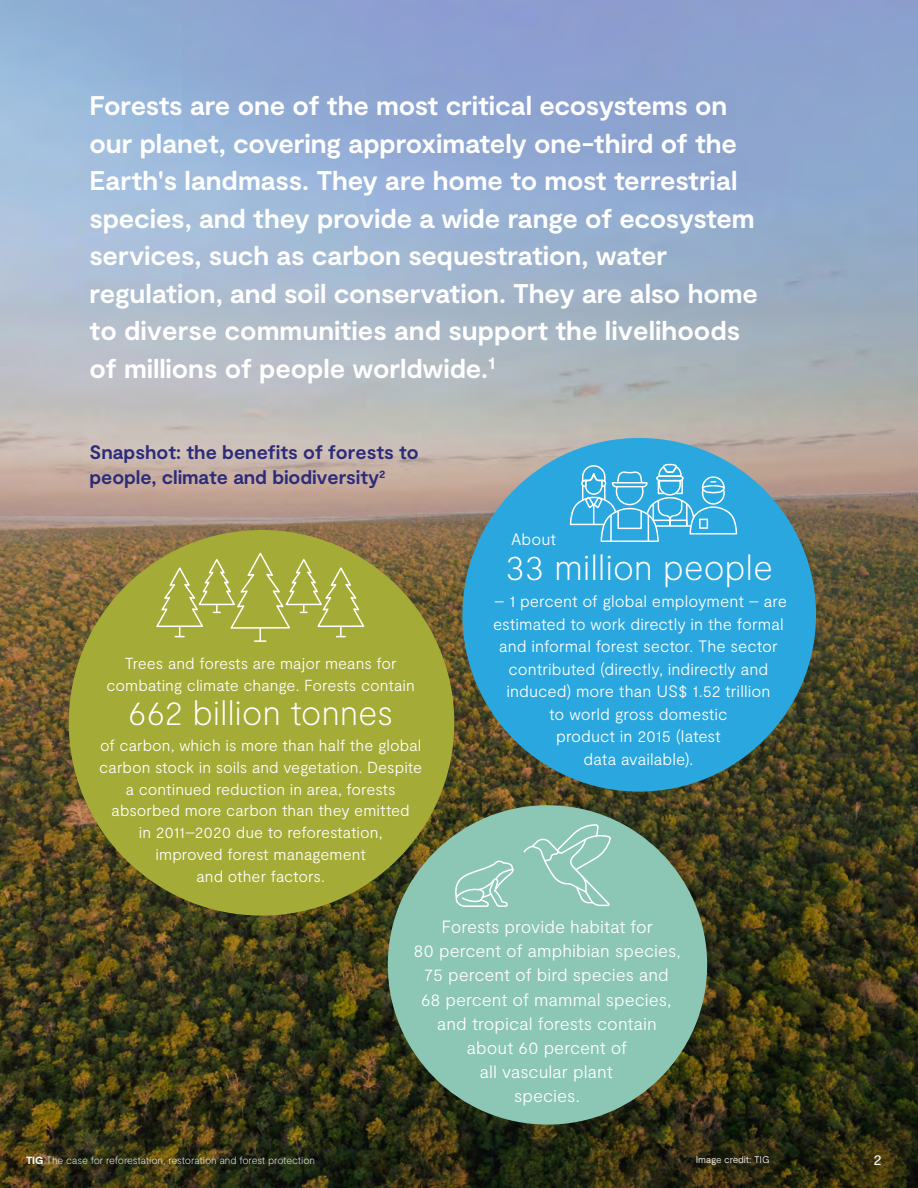
<style>
.page{position:relative;width:918px;height:1188px;background:#fff}
.page>*{position:absolute;margin:0;border:0;box-sizing:border-box;transform-origin:0 0}
.highlights{font:100 36px "Moderat";letter-spacing:-.01em;color:#fff}
.highlights-2{font:100 34.95px "Moderat";letter-spacing:-.01em;color:#fff}
.Figure_title{font:700 27px/37.5px "Moderat";letter-spacing:-.005em;color:#fff}
.Figure_title-2{font:700 19.5px/25.5px "Moderat";color:#2c2c79}
.highlights-3{font:300 17.7px/24.2px "Moderat";color:#fff;text-align:center}
.highlights-4{font:300 16.5px/22.5px "Moderat";color:#fff;text-align:center}
.highlights-5{font:300 16.05px/21.9px "Moderat";color:#fff;text-align:center}
.t1{font:15px "Moderat";color:#f3f7fb}
.t2{font:100 10.5px "Moderat";letter-spacing:-.01em;color:#f3f7fb}
.body_grey_2{font:300 9.75px "Moderat";letter-spacing:-.005em;color:#fff}
.s1{font-weight:900}
</style>
<div class="page">
<img style="left:0;top:0;width:918px;height:1188px">
<div style="left:462px;top:438px;width:354px;height:354px;background:#2aa7df;border-radius:50%"></div>
<div style="left:69px;top:530px;width:385px;height:386px;background:#a4ab36;border-radius:50%"></div>
<div style="left:388px;top:805px;width:319px;height:320px;background:#8cc6b5;border-radius:50%"></div>
<svg style="left:154px;top:550px;width:212px;height:92px"></svg>
<svg style="left:455px;top:860px;width:59px;height:47px"></svg>
<svg style="left:523px;top:824px;width:88px;height:83px"></svg>
<svg style="left:569px;top:461px;width:169px;height:81px"></svg>
<p class="Figure_title" style="left:90px;top:88px;width:670px">Forests are one of the most critical ecosystems on our planet, covering approximately one-third of the Earth's landmass. They are home to most terrestrial species, and they provide a wide range of ecosystem services, such as carbon sequestration, water regulation, and soil conservation. They are also home to diverse communities and support the livelihoods of millions of people worldwide.<sup>1</sup></p>
<p class="Figure_title-2" style="left:90px;top:440px;width:331px">Snapshot: the benefits of forests to people, climate and biodiversity<sup>2</sup></p>
<p class="highlights-4" style="left:511px;top:528px;width:46px">About</p>
<p class="highlights" style="left:505px;top:547px;width:269px">33 million people</p>
<p class="highlights-4" style="left:493px;top:590px;width:296px">– 1 percent of global employment – are estimated to work directly in the formal and informal forest sector. The sector contributed (directly, indirectly and induced) more than US$ 1.52 trillion<br>to world gross domestic<br>product in 2015 (latest<br>data available).</p>
<p class="highlights-5" style="left:107px;top:653px;width:310px">Trees and forests are major means for combating climate change. Forests contain</p>
<p class="highlights-2" style="left:128px;top:693px;width:266px">662 billion tonnes</p>
<p class="highlights-5" style="left:99px;top:734px;width:324px">of carbon, which is more than half the global carbon stock in soils and vegetation. Despite a continued reduction in area, forests absorbed more carbon than they emitted<br>in 2011–2020 due to reforestation,<br>improved forest management<br>and other factors.</p>
<p class="highlights-3" style="left:413px;top:915px;width:269px">Forests provide habitat for<br>80 percent of amphibian species,<br>75 percent of bird species and<br>68 percent of mammal species, and tropical forests contain about 60 percent of<br>all vascular plant<br>species.</p>
<p class="t2" style="left:26px;top:1154px;width:291px"><span class="s1">TIG</span> The case for reforestation, restoration and forest protection</p>
<p class="body_grey_2" style="left:696px;top:1154px;width:76px">Image credit: TIG</p>
<p class="t1" style="left:873px;top:1151px;width:10px">2</p>
</div>
